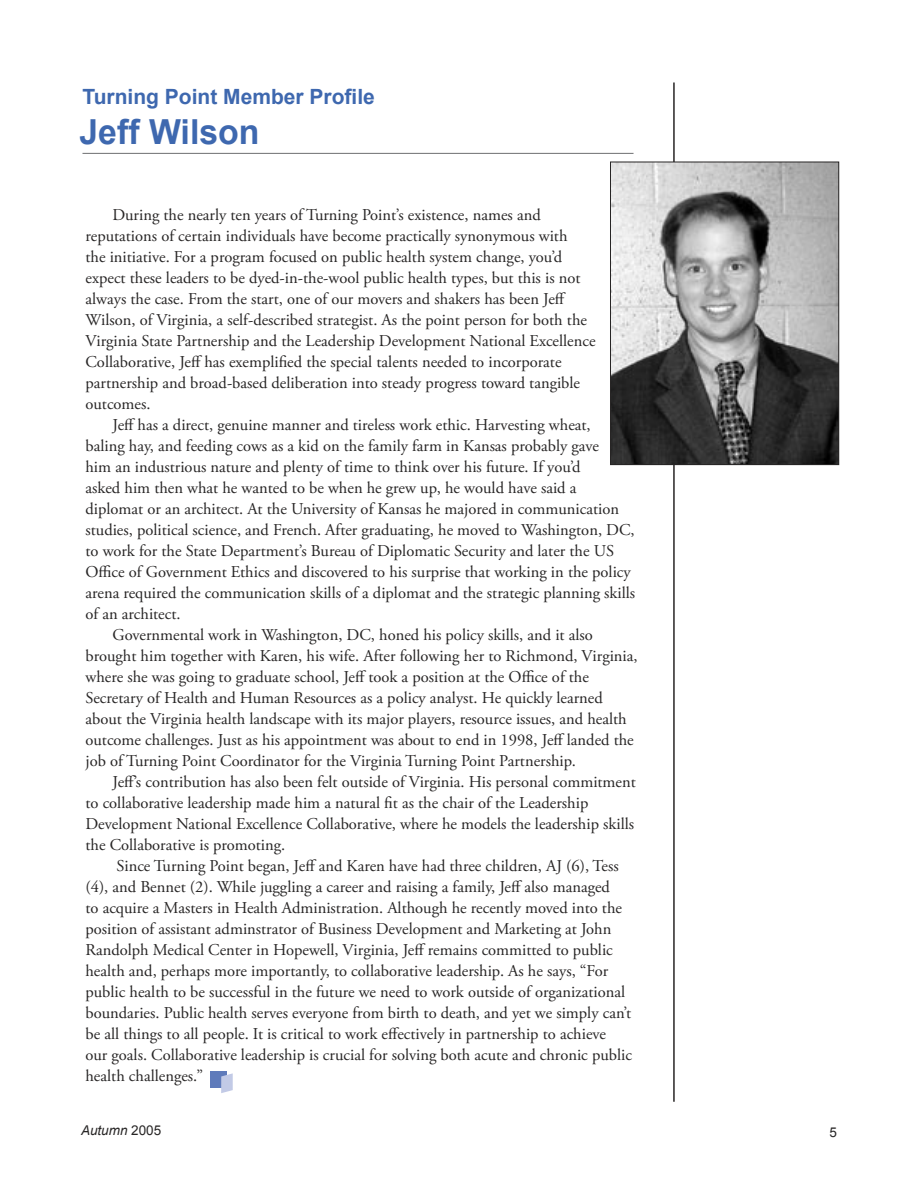
<style>
.page{position:relative;width:918px;height:1188px;background:#fff}
.page>*{position:absolute;margin:0;border:0;box-sizing:border-box;transform-origin:0 0}
.BoldHead{font:700 34.5px "Arial";color:#3e68af}
.Small_Bold_Head{font:700 21px "Arial";color:#3e68af}
.Body_Text{font:16.5px/21px "Adobe Garamond Pro";color:#272525}
.t1{font:italic 13.5px "Arial";color:#272525}
.t2{font:13.5px "Arial";color:#272525}
.s1{font-style:normal}
</style>
<div class="page">
<hr style="left:673px;top:82px;width:2px;height:1020px;background:#272525">
<div style="left:210px;top:1071px;width:17px;height:17px;background:#5f7bbb"></div>
<svg style="left:221px;top:1073px;width:12px;height:20px"></svg>
<hr style="left:82px;top:153px;width:552px;height:1px;background:#6d6e71">
<img style="left:612px;top:164px;width:225px;height:299px">
<div style="left:610px;top:162px;width:229px;height:303px;border:1px solid #272525"></div>
<p class="Small_Bold_Head" style="left:82px;top:83px;width:294px">Turning Point Member Profile</p>
<p class="BoldHead" style="left:80px;top:109px;width:182px">Jeff Wilson</p>
<p class="Body_Text" style="left:86px;top:205px;width:512px;text-indent:27px">During the nearly ten years of Turning Point’s existence, names and reputations of certain individuals have become practically synonymous with<br>the initiative. For a program focused on public health system change, you’d expect these leaders to be dyed-in-the-wool public health types, but this is not always the case. From the start, one of our movers and shakers has been Jeff Wilson, of Virginia, a self-described strategist. As the point person for both the Virginia State Partnership and the Leadership Development National Excellence Collaborative, Jeff has exemplified the special talents needed to incorporate partnership and broad-based deliberation into steady progress toward tangible outcomes.</p>
<p class="Body_Text" style="left:86px;top:415px;width:551px;text-indent:27px">Jeff has a direct, genuine manner and tireless work ethic. Harvesting wheat,<br>baling hay, and feeding cows as a kid on the family farm in Kansas probably gave<br>him an industrious nature and plenty of time to think over his future. If you’d<br>asked him then what he wanted to be when he grew up, he would have said a diplomat or an architect. At the University of Kansas he majored in communication studies, political science, and French. After graduating, he moved to Washington, DC, to work for the State Department’s Bureau of Diplomatic Security and later the US Office of Government Ethics and discovered to his surprise that working in the policy arena required the communication skills of a diplomat and the strategic planning skills of an architect.</p>
<p class="Body_Text" style="left:86px;top:625px;width:554px;text-indent:27px">Governmental work in Washington, DC, honed his policy skills, and it also brought him together with Karen, his wife. After following her to Richmond, Virginia, where she was going to graduate school, Jeff took a position at the Office of the Secretary of Health and Human Resources as a policy analyst. He quickly learned about the Virginia health landscape with its major players, resource issues, and health outcome challenges. Just as his appointment was about to end in 1998, Jeff landed the job of Turning Point Coordinator for the Virginia Turning Point Partnership.</p>
<p class="Body_Text" style="left:86px;top:772px;width:552px;text-indent:27px">Jeff’s contribution has also been felt outside of Virginia. His personal commitment to collaborative leadership made him a natural fit as the chair of the Leadership Development National Excellence Collaborative, where he models the leadership skills the Collaborative is promoting.</p>
<p class="Body_Text" style="left:86px;top:856px;width:548px;text-indent:31px">Since Turning Point began, Jeff and Karen have had three children, AJ (6), Tess (4), and Bennet (2). While juggling a career and raising a family, Jeff also managed<br>to acquire a Masters in Health Administration. Although he recently moved into the position of assistant adminstrator of Business Development and Marketing at John Randolph Medical Center in Hopewell, Virginia, Jeff remains committed to public health and, perhaps more importantly, to collaborative leadership. As he says, “For public health to be successful in the future we need to work outside of organizational boundaries. Public health serves everyone from birth to death, and yet we simply can’t be all things to all people. It is critical to work effectively in partnership to achieve our goals. Collaborative leadership is crucial for solving both acute and chronic public health challenges.”</p>
<p class="t1" style="left:81px;top:1122px;width:82px">Autumn <span class="s1">2005</span></p>
<p class="t2" style="left:829px;top:1124px;width:9px">5</p>
</div>
